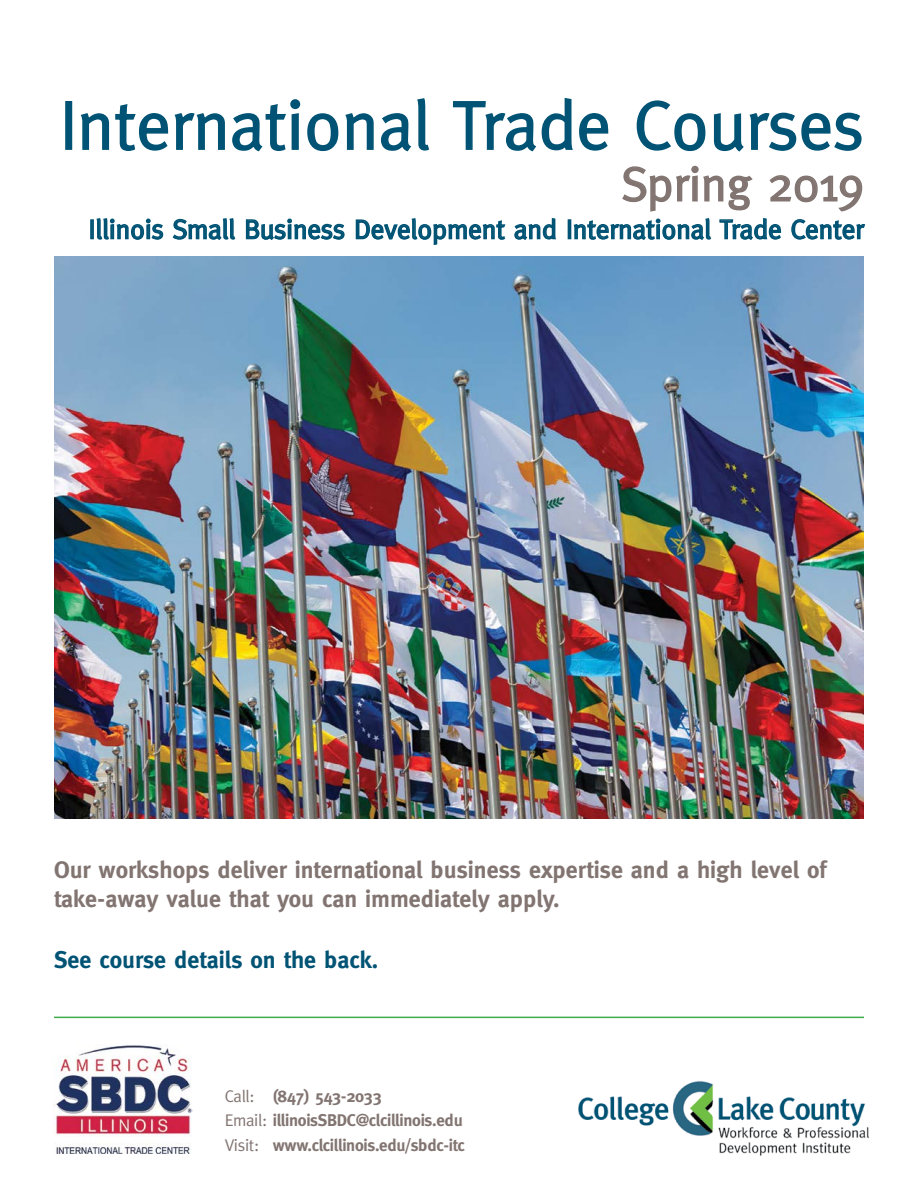
<style>
.page{position:relative;width:918px;height:1188px;background:#fff}
.page>*{position:absolute;margin:0;border:0;box-sizing:border-box;transform-origin:0 0}
.t1{font:69px "Meta";color:#005374}
.t2{font:48px "Meta";color:#827571}
.t3{font:27px "Meta";color:#005374}
.t4{font:700 24px/28.8px "Meta";color:#827571}
.t5{font:700 24px "Meta";color:#005374}
.t6{font:700 16.95px/24.9px "Meta";letter-spacing:-.02em;color:#827571}
.s1{font-weight:400}
</style>
<div class="page">
<hr style="left:54px;top:1017px;width:810px;height:1px;background:#41ad49">
<img style="left:53px;top:1045px;width:139px;height:109px">
<img style="left:578px;top:1081px;width:291px;height:75px">
<img style="left:54px;top:256px;width:810px;height:563px">
<div style="left:65px;top:101px;width:7px;height:49px;border:2px solid #005374"></div>
<svg style="left:80px;top:98px;width:786px;height:260px"></svg>
<h1 class="t1" style="left:59px;top:85px;width:806px">International Trade Courses</h1>
<h2 class="t2" style="left:622px;top:156px;width:244px">Spring 2019</h2>
<p class="t3" style="left:88px;top:214px;width:777px">Illinois Small Business Development and International Trade Center</p>
<p class="t4" style="left:54px;top:855px;width:774px">Our workshops deliver international business expertise and a high level of take-away value that you can immediately apply.</p>
<p class="t5" style="left:54px;top:946px;width:326px">See course details on the back.</p>
<p class="t6" style="left:225px;top:1083px;width:242px"><span class="s1">Call:</span> (847) 543-2033<br><span class="s1">Email:</span> illinoisSBDC@clcillinois.edu<br><span class="s1">Visit:</span> www.clcillinois.edu/sbdc-itc</p>
</div>
